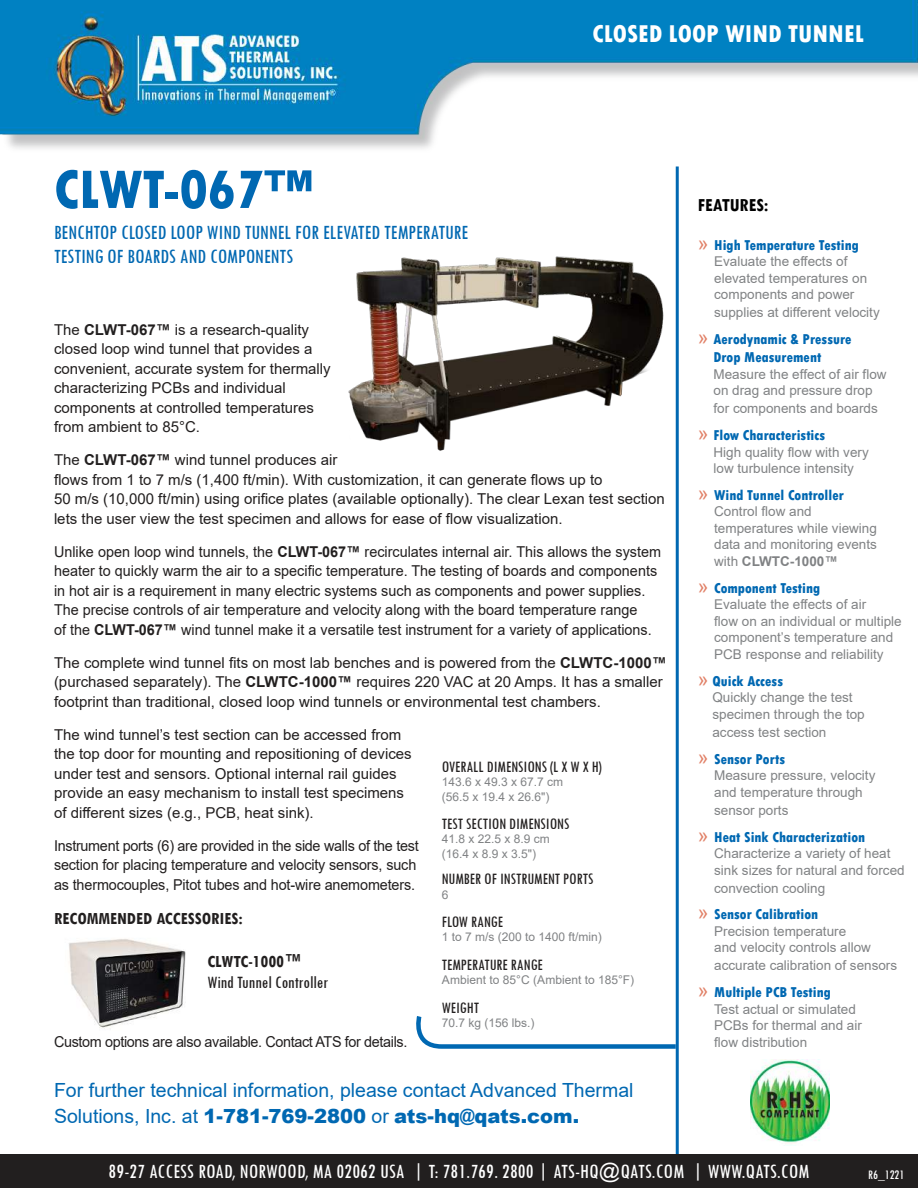
<style>
.page{position:relative;width:918px;height:1188px;background:#fff}
.page>*{position:absolute;margin:0;border:0;box-sizing:border-box;transform-origin:0 0}
.t1{font:800 condensed 57px "Tw Cen";color:#0068b2}
.t2{font:800 condensed 25.5px "Tw Cen";color:#fff}
.t3{font:condensed 21px "Tw Cen";letter-spacing:.01em;color:#fff}
.t4{font:condensed 21px/24px "Tw Cen";color:#0068b2}
.t5{font:19.5px/25.5px "Arial";color:#0068b2}
.t6{font:700 condensed 19.5px "Tw Cen";color:#000}
.t7{font:700 condensed 18px "Tw Cen";color:#221f1f}
.t8{font:condensed 18px "Tw Cen";color:#221f1f}
.t9{font:condensed 16.5px "Tw Cen";color:#221f1f}
.t10{font:15px/19.5px "Arial";color:#221f1f}
.t11{font:15px/19.5px "Arial";color:#221f1f;scale:.96 1}
.t12{font:800 condensed 15px/18px "Tw Cen";color:#0068b2}
.t13{font:15px "Arial";letter-spacing:-.025em;color:#221f1f;scale:.96 1}
.t14{font:13.5px/16.5px "Arial";color:#808284}
.t15{font:condensed 13.5px "Tw Cen";color:#fff}
.t16{font:12px/14.4px "Arial";color:#808284}
.s1{font-size:52.5px}
.s2{font-family:"Arial";font-weight:400;font-stretch:normal;font-size:19.5px;color:#e18066}
.s3{font-weight:700}
.s4{font-weight:900}
</style>
<div class="page">
<img style="left:69px;top:939px;width:117px;height:90px">
<img style="left:348px;top:248px;width:328px;height:214px">
<hr style="left:676px;top:166px;width:3px;height:1022px;background:#0068b2">
<div style="left:0;top:1155px;width:918px;height:33px;background:#221f1f"></div>
<svg style="left:416px;top:1012px;width:263px;height:39px"></svg>
<img style="left:0;top:0;width:918px;height:149px">
<img style="left:750px;top:1059px;width:79px;height:87px">
<h2 class="t2" style="left:593px;top:24px;width:273px">CLOSED LOOP WIND TUNNEL</h2>
<h1 class="t1" style="left:54px;top:167px;width:261px">CLWT-067<span class="s1">™</span></h1>
<h3 class="t4" style="left:54px;top:222px;width:416px">BENCHTOP CLOSED LOOP WIND TUNNEL FOR ELEVATED TEMPERATURE<br>TESTING OF BOARDS AND COMPONENTS</h3>
<h3 class="t6" style="left:698px;top:193px;width:72px">FEATURES:</h3>
<p class="t12" style="left:698px;top:237px;width:162px"><span class="s2">»</span> High Temperature Testing</p>
<p class="t14" style="left:714px;top:254px;width:155px">Evaluate the effects of elevated temperatures on components and power</p>
<p class="t14" style="left:714px;top:305px;width:167px">supplies at different velocity</p>
<p class="t12" style="left:714px;top:331px;width:140px;text-indent:-16px"><span class="s2">»</span> Aerodynamic &amp; Pressure<br>Drop Measurement</p>
<p class="t14" style="left:714px;top:367px;width:175px">Measure the effect of air flow on drag and pressure drop</p>
<p class="t14" style="left:714px;top:401px;width:166px">for components and boards</p>
<p class="t12" style="left:698px;top:427px;width:129px"><span class="s2">»</span> Flow Characteristics</p>
<p class="t14" style="left:714px;top:445px;width:157px">High quality flow with very low turbulence intensity</p>
<p class="t12" style="left:698px;top:487px;width:148px"><span class="s2">»</span> Wind Tunnel Controller</p>
<p class="t14" style="left:714px;top:505px;width:164px">Control flow and temperatures while viewing data and monitoring events with <span class="s3">CLWTC-1000™</span></p>
<p class="t12" style="left:698px;top:580px;width:124px"><span class="s2">»</span> Component Testing</p>
<p class="t14" style="left:714px;top:598px;width:189px">Evaluate the effects of air<br>flow on an individual or multiple component’s temperature and<br>PCB response and reliability</p>
<p class="t12" style="left:698px;top:673px;width:87px"><span class="s2">»</span> Quick Access</p>
<p class="t14" style="left:712px;top:691px;width:154px">Quickly change the test specimen through the top</p>
<p class="t14" style="left:712px;top:725px;width:116px">access test section</p>
<p class="t12" style="left:698px;top:751px;width:89px"><span class="s2">»</span> Sensor Ports</p>
<p class="t14" style="left:714px;top:768px;width:163px">Measure pressure, velocity and temperature through</p>
<p class="t14" style="left:714px;top:803px;width:76px">sensor ports</p>
<p class="t12" style="left:698px;top:829px;width:169px"><span class="s2">»</span> Heat Sink Characterization</p>
<p class="t14" style="left:714px;top:846px;width:192px">Characterize a variety of heat sink sizes for natural and forced</p>
<p class="t14" style="left:714px;top:881px;width:113px">convection cooling</p>
<p class="t12" style="left:698px;top:907px;width:122px"><span class="s2">»</span> Sensor Calibration</p>
<p class="t14" style="left:714px;top:924px;width:158px">Precision temperature and velocity controls allow</p>
<p class="t14" style="left:714px;top:959px;width:185px">accurate calibration of sensors</p>
<p class="t12" style="left:698px;top:984px;width:134px"><span class="s2">»</span> Multiple PCB Testing</p>
<p class="t14" style="left:714px;top:1002px;width:149px">Test actual or simulated<br>PCBs for thermal and air flow distribution</p>
<p class="t10" style="left:54px;top:321px;width:278px">The <span class="s3">CLWT-067™</span> is a research-quality closed loop wind tunnel that provides a convenient, accurate system for thermally characterizing PCBs and individual components at controlled temperatures from ambient to 85°C.</p>
<p class="t10" style="left:54px;top:452px;width:612px">The <span class="s3">CLWT-067™</span> wind tunnel produces air<br>昀氀ows from 1 to 7 m/s (1,400 ft/min). With customization, it can generate 昀氀ows up to<br>50 m/s (10,000 ft/min) using ori昀椀ce plates (available optionally). The clear Lexan test section lets the user view the test specimen and allows for ease of 昀氀ow visualization.</p>
<p class="t11" style="left:54px;top:543px;width:634px">Unlike open loop wind tunnels, the <span class="s3">CLWT-067™</span> recirculates internal air. This allows the system heater to quickly warm the air to a speci昀椀c temperature. The testing of boards and components in hot air is a requirement in many electric systems such as components and power supplies.<br>The precise controls of air temperature and velocity along with the board temperature range<br>of the <span class="s3">CLWT-067™</span> wind tunnel make it a versatile test instrument for a variety of applications.</p>
<p class="t10" style="left:54px;top:653px;width:614px">The complete wind tunnel 昀椀ts on most lab benches and is powered from the <span class="s3">CLWTC-1000™ </span>(purchased separately). The <span class="s3">CLWTC-1000™</span> requires 220 VAC at 20 Amps. It has a smaller footprint than traditional, closed loop wind tunnels or environmental test chambers.</p>
<p class="t10" style="left:54px;top:726px;width:359px">The wind tunnel’s test section can be accessed from the top door for mounting and repositioning of devices under test and sensors. Optional internal rail guides provide an easy mechanism to install test specimens of di昀昀erent sizes (e.g., PCB, heat sink).</p>
<p class="t11" style="left:54px;top:836px;width:381px">Instrument ports (6) are provided in the side walls of the test section for placing temperature and velocity sensors, such as thermocouples, Pitot tubes and hot-wire anemometers.</p>
<p class="t7" style="left:54px;top:908px;width:190px">RECOMMENDED ACCESSORIES:</p>
<p class="t9" style="left:442px;top:760px;width:161px">OVERALL DIMENSIONS (L X W X H)</p>
<p class="t16" style="left:442px;top:775px;width:123px">143.6 x 49.3 x 67.7 cm (56.5 x 19.4 x 26.6")</p>
<p class="t9" style="left:442px;top:817px;width:129px">TEST SECTION DIMENSIONS</p>
<p class="t16" style="left:442px;top:832px;width:110px">41.8 x 22.5 x 8.9 cm (16.4 x 8.9 x 3.5")</p>
<p class="t9" style="left:442px;top:872px;width:153px">NUMBER OF INSTRUMENT PORTS</p>
<p class="t16" style="left:442px;top:887px;width:8px">6</p>
<p class="t9" style="left:442px;top:915px;width:63px">FLOW RANGE</p>
<p class="t16" style="left:442px;top:930px;width:162px">1 to 7 m/s (200 to 1400 ft/min)</p>
<p class="t9" style="left:442px;top:958px;width:103px">TEMPERATURE RANGE</p>
<p class="t16" style="left:442px;top:973px;width:194px">Ambient to 85°C (Ambient to 185°F)</p>
<p class="t9" style="left:442px;top:1000px;width:39px">WEIGHT</p>
<p class="t16" style="left:442px;top:1015px;width:94px">70.7 kg (156 lbs.)</p>
<p class="t7" style="left:207px;top:950px;width:96px">CLWTC-1000™</p>
<p class="t8" style="left:207px;top:974px;width:122px">Wind Tunnel Controller</p>
<p class="t13" style="left:54px;top:1032px;width:370px">Custom options are also available. Contact ATS for details.</p>
<h3 class="t5" style="left:54px;top:1077px;width:581px">For further technical information, please contact Advanced Thermal<br>Solutions, Inc. at <span class="s4">1-781-769-2800</span> or <span class="s4">ats-hq@qats.com.</span></h3>
<h3 class="t3" style="left:109px;top:1163px;width:702px">89-27 ACCESS ROAD, NORWOOD, MA 02062 USA | T: 781.769. 2800 | ATS-HQ@QATS.COM | WWW.QATS.COM</h3>
<p class="t15" style="left:868px;top:1169px;width:38px">R6_1221</p>
</div>
